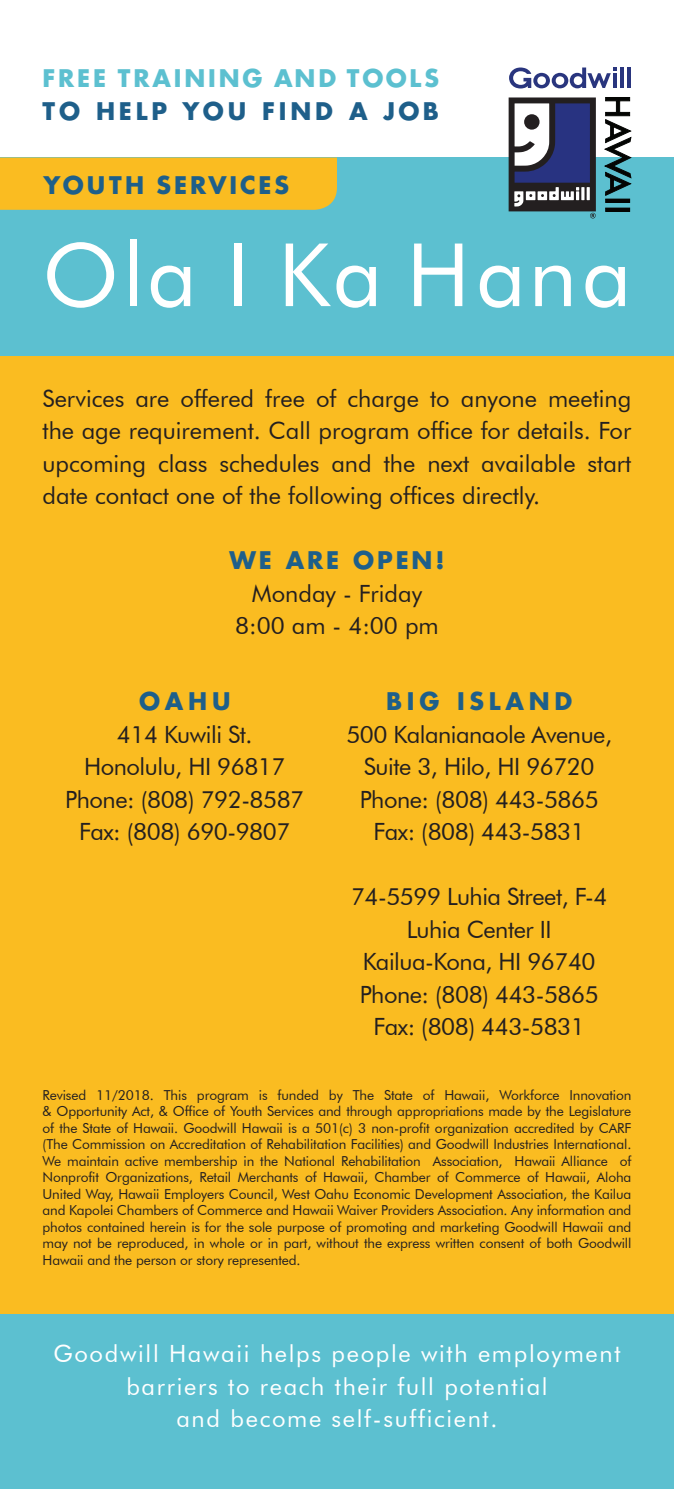
<style>
.page{position:relative;width:674px;height:1489px;background:#fff}
.page>*{position:absolute;margin:0;border:0;box-sizing:border-box;transform-origin:0 0}
.t1{font:87.5px "Futura BT";letter-spacing:.04em;color:#fff}
.t2{font:23.75px/32.5px "Futura BT";letter-spacing:-.02em;color:#231f20;text-align:justify}
.t3{font:23.75px/32.5px "Futura BT";letter-spacing:.07em;color:#fff;text-align:center}
.t4{font:700 23.75px "Futura";letter-spacing:.12em;color:#1e5f8a}
.t5{font:700 23.75px "Futura";letter-spacing:.15em;color:#1e5f8a}
.t6{font:700 23.75px "Futura";letter-spacing:.12em;color:#5cc0d0}
.t7{font:23.75px "Futura BT";color:#231f20}
.t8{font:700 23.75px "Futura";letter-spacing:.2em;color:#1e5f8a}
.t9{font:13.75px/16.5px "Futura BT";letter-spacing:-.01em;color:#231f20;text-align:justify}
</style>
<div class="page">
<div style="left:0;top:158px;width:673px;height:198px;background:#5cc0d0"></div>
<div style="left:0;top:1313px;width:673px;height:176px;background:#5cc0d0"></div>
<svg style="left:603px;top:97px;width:28px;height:99px"></svg>
<div style="left:605px;top:199px;width:24px;height:4px;border:1px solid #040503"></div>
<div style="left:605px;top:208px;width:24px;height:4px;border:1px solid #040503"></div>
<svg style="left:620px;top:68px;width:3px;height:20px"></svg>
<svg style="left:627px;top:68px;width:3px;height:20px"></svg>
<svg style="left:509px;top:68px;width:107px;height:20px"></svg>
<svg style="left:508px;top:97px;width:87px;height:121px"></svg>
<div style="left:0;top:356px;width:673px;height:957px;background:#fabc21"></div>
<div style="left:0;top:158px;width:337px;height:52px;background:#fabc21"></div>
<p class="t6" style="left:42px;top:63px;width:398px">FREE TRAINING AND TOOLS</p>
<p class="t5" style="left:42px;top:95px;width:398px">TO HELP YOU FIND A JOB</p>
<p class="t4" style="left:43px;top:169px;width:247px">YOUTH SERVICES</p>
<p class="t1" style="left:42px;top:222px;width:590px">Ola I Ka Hana</p>
<p class="t2" style="left:42px;top:382px;width:590px">Services are offered free of charge to anyone meeting the age requirement. Call program office for details. For upcoming class schedules and the next available start date contact one of the following offices directly.</p>
<p class="t4" style="left:229px;top:545px;width:216px">WE ARE OPEN!</p>
<p class="t7" style="left:252px;top:579px;width:172px">Monday - Friday</p>
<p class="t2" style="left:235px;top:609px;width:205px">8:00 am - 4:00 pm</p>
<p class="t5" style="left:139px;top:686px;width:93px">OAHU</p>
<p class="t2" style="left:117px;top:718px;width:137px">414 Kuwili St.</p>
<p class="t2" style="left:84px;top:750px;width:203px">Honolulu, HI 96817</p>
<p class="t2" style="left:65px;top:783px;width:240px">Phone: (808) 792-8587</p>
<p class="t2" style="left:79px;top:815px;width:212px">Fax: (808) 690-9807</p>
<p class="t8" style="left:386px;top:686px;width:188px">BIG ISLAND</p>
<p class="t2" style="left:346px;top:718px;width:267px;text-align:center">500 Kalanianaole Avenue,<br>Suite 3, Hilo, HI 96720</p>
<p class="t2" style="left:359px;top:783px;width:240px">Phone: (808) 443-5865</p>
<p class="t2" style="left:373px;top:815px;width:212px">Fax: (808) 443-5831</p>
<p class="t2" style="left:351px;top:880px;width:258px">74-5599 Luhia Street, F-4</p>
<p class="t2" style="left:406px;top:913px;width:146px">Luhia Center II</p>
<p class="t2" style="left:362px;top:945px;width:234px">Kailua-Kona, HI 96740</p>
<p class="t2" style="left:359px;top:978px;width:240px">Phone: (808) 443-5865</p>
<p class="t2" style="left:373px;top:1010px;width:212px">Fax: (808) 443-5831</p>
<p class="t9" style="left:42px;top:1086px;width:590px">Revised 11/2018. This program is funded by The State of Hawaii, Workforce Innovation &amp; Opportunity Act, &amp; Office of Youth Services and through appropriations made by the Legislature of the State of Hawaii. Goodwill Hawaii is a 501(c) 3 non-profit organization accredited by CARF (The Commission on Accreditation of Rehabilitation Facilities) and Goodwill Industries International.<br>We maintain active membership in the National Rehabilitation Association, Hawaii Alliance of Nonprofit Organizations, Retail Merchants of Hawaii, Chamber of Commerce of Hawaii, Aloha United Way, Hawaii Employers Council, West Oahu Economic Development Association, the Kailua and Kapolei Chambers of Commerce and Hawaii Waiver Providers Association. Any information and photos contained herein is for the sole purpose of promoting and marketing Goodwill Hawaii and may not be reproduced, in whole or in part, without the express written consent of both Goodwill Hawaii and the person or story represented.</p>
<p class="t3" style="left:53px;top:1337px;width:568px">Goodwill Hawaii helps people with employment barriers to reach their full potential<br>and become self-sufficient.</p>
</div>
